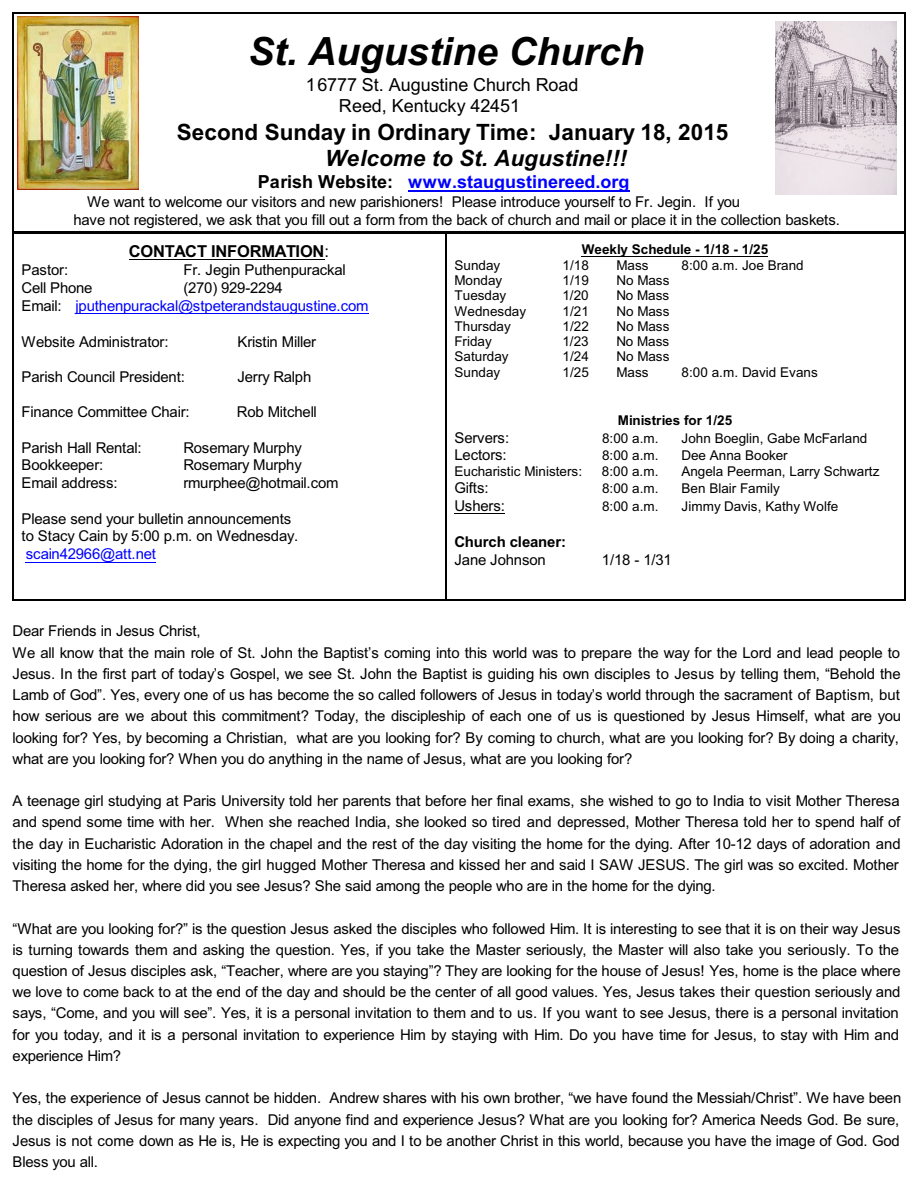
<style>
.page{position:relative;width:918px;height:1188px;background:#fff}
.page>*{position:absolute;margin:0;border:0;box-sizing:border-box;transform-origin:0 0}
.t1{font:italic 700 39px "Arial";letter-spacing:-.005em;color:#000}
.t2{font:700 22.5px "Arial";color:#000}
.t3{font:italic 700 22.5px "Arial";color:#000}
.t4{font:18px/20.7px "Arial";letter-spacing:-.005em;color:#000}
.t5{font:700 18px "Arial";color:#00f}
.t6{font:700 16.5px "Arial";letter-spacing:-.01em;color:#000}
.t7{font:15px/21.3px "Arial";letter-spacing:-.015em;color:#000}
.t8{font:15px/17.7px "Arial";letter-spacing:-.015em;color:#00f}
.t9{font:700 15px "Arial";letter-spacing:-.015em;color:#000}
.t10{font:13.5px "Arial";color:#000}
.t11{font:700 13.5px "Arial";color:#000}
.s1{color:#000}
.s2{font-weight:400}
</style>
<div class="page">
<hr style="left:13px;top:13px;width:1px;height:219px;background:#000">
<hr style="left:904px;top:13px;width:1px;height:219px;background:#000">
<hr style="left:13px;top:13px;width:892px;height:1px;background:#000">
<hr style="left:13px;top:231px;width:892px;height:1px;background:#000">
<hr style="left:13px;top:232px;width:1px;height:368px;background:#000">
<hr style="left:13px;top:232px;width:432px;height:1px;background:#000">
<hr style="left:13px;top:599px;width:432px;height:1px;background:#000">
<hr style="left:445px;top:232px;width:1px;height:368px;background:#000">
<hr style="left:904px;top:232px;width:1px;height:368px;background:#000">
<hr style="left:445px;top:232px;width:460px;height:1px;background:#000">
<hr style="left:445px;top:599px;width:460px;height:1px;background:#000">
<hr style="left:408px;top:191px;width:222px;height:1px;background:#00f">
<hr style="left:129px;top:259px;width:195px;height:1px;background:#000">
<hr style="left:76px;top:313px;width:293px;height:1px;background:#00f">
<hr style="left:26px;top:562px;width:130px;height:1px;background:#00f">
<hr style="left:582px;top:256px;width:186px;height:1px;background:#000">
<hr style="left:454px;top:513px;width:51px;height:1px;background:#000">
<img style="left:18px;top:16px;width:121px;height:173px">
<img style="left:775px;top:21px;width:121px;height:173px">
<h1 class="t1" style="left:248px;top:36px;width:398px">St. Augustine Church</h1>
<p class="t4" style="left:339px;top:76px;width:241px;text-indent:-33px">16777 St. Augustine Church Road<br>Reed, Kentucky 42451</p>
<h2 class="t2" style="left:177px;top:123px;width:553px">Second Sunday in Ordinary Time: January 18, 2015</h2>
<h2 class="t3" style="left:325px;top:149px;width:303px">Welcome to St. Augustine!!!</h2>
<p class="t5" style="left:258px;top:175px;width:373px"><span class="s1">Parish Website:</span> www.staugustinereed.org</p>
<p class="t7" style="left:73px;top:194px;width:768px;line-height:17.7px;text-indent:14px">We want to welcome our visitors and new parishioners! Please introduce yourself to Fr. Jegin. If you<br>have not registered, we ask that you fill out a form from the back of church and mail or place it in the collection baskets.</p>
<p class="t6" style="left:129px;top:245px;width:202px">CONTACT INFORMATION<span class="s2">:</span></p>
<p class="t11" style="left:582px;top:244px;width:188px">Weekly Schedule - 1/18 - 1/25</p>
<p class="t7" style="left:22px;top:261px;width:48px">Pastor:</p>
<p class="t7" style="left:184px;top:261px;width:164px">Fr. Jegin Puthenpurackal</p>
<p class="t7" style="left:22px;top:279px;width:73px">Cell Phone</p>
<p class="t8" style="left:22px;top:280px;width:349px;text-indent:162px"><span class="s1">(270) 929-2294<br>Email:</span> jputhenpurackal@stpeterandstaugustine.com</p>
<p class="t7" style="left:22px;top:332px;width:148px">Website Administrator:</p>
<p class="t7" style="left:237px;top:332px;width:80px">Kristin Miller</p>
<p class="t7" style="left:22px;top:367px;width:165px">Parish Council President:</p>
<p class="t7" style="left:237px;top:367px;width:75px">Jerry Ralph</p>
<p class="t7" style="left:22px;top:403px;width:169px">Finance Committee Chair:</p>
<p class="t7" style="left:237px;top:403px;width:81px">Rob Mitchell</p>
<p class="t7" style="left:22px;top:438px;width:121px">Parish Hall Rental:</p>
<p class="t7" style="left:184px;top:438px;width:120px">Rosemary Murphy</p>
<p class="t7" style="left:22px;top:456px;width:83px">Bookkeeper:</p>
<p class="t7" style="left:183px;top:456px;width:120px">Rosemary Murphy</p>
<p class="t7" style="left:22px;top:474px;width:98px">Email address:</p>
<p class="t7" style="left:184px;top:474px;width:157px">rmurphee@hotmail.com</p>
<p class="t7" style="left:22px;top:511px;width:278px;line-height:17.7px">Please send your bulletin announcements to Stacy Cain by 5:00 p.m. on Wednesday.</p>
<p class="t8" style="left:26px;top:546px;width:132px">scain42966@att.net</p>
<p class="t10" style="left:454px;top:260px;width:47px">Sunday</p>
<p class="t10" style="left:562px;top:260px;width:28px">1/18</p>
<p class="t10" style="left:616px;top:260px;width:34px">Mass</p>
<p class="t10" style="left:682px;top:260px;width:124px">8:00 a.m. Joe Brand</p>
<p class="t10" style="left:454px;top:275px;width:49px">Monday</p>
<p class="t10" style="left:562px;top:275px;width:28px">1/19</p>
<p class="t10" style="left:616px;top:275px;width:54px">No Mass</p>
<p class="t10" style="left:454px;top:290px;width:53px">Tuesday</p>
<p class="t10" style="left:562px;top:290px;width:28px">1/20</p>
<p class="t10" style="left:616px;top:290px;width:54px">No Mass</p>
<p class="t10" style="left:454px;top:306px;width:73px">Wednesday</p>
<p class="t10" style="left:563px;top:306px;width:28px">1/21</p>
<p class="t10" style="left:617px;top:306px;width:54px">No Mass</p>
<p class="t10" style="left:454px;top:321px;width:58px">Thursday</p>
<p class="t10" style="left:562px;top:321px;width:28px">1/22</p>
<p class="t10" style="left:616px;top:321px;width:54px">No Mass</p>
<p class="t10" style="left:454px;top:336px;width:39px">Friday</p>
<p class="t10" style="left:562px;top:336px;width:28px">1/23</p>
<p class="t10" style="left:616px;top:336px;width:54px">No Mass</p>
<p class="t10" style="left:454px;top:352px;width:56px">Saturday</p>
<p class="t10" style="left:562px;top:352px;width:28px">1/24</p>
<p class="t10" style="left:616px;top:352px;width:54px">No Mass</p>
<p class="t10" style="left:454px;top:367px;width:47px">Sunday</p>
<p class="t10" style="left:562px;top:367px;width:28px">1/25</p>
<p class="t10" style="left:616px;top:367px;width:34px">Mass</p>
<p class="t10" style="left:682px;top:367px;width:138px">8:00 a.m. David Evans</p>
<p class="t11" style="left:618px;top:415px;width:116px">Ministries for 1/25</p>
<p class="t7" style="left:454px;top:428px;width:56px">Servers:</p>
<p class="t10" style="left:602px;top:433px;width:58px">8:00 a.m.</p>
<p class="t10" style="left:682px;top:433px;width:187px">John Boeglin, Gabe McFarland</p>
<p class="t7" style="left:454px;top:446px;width:54px">Lectors:</p>
<p class="t10" style="left:602px;top:451px;width:58px">8:00 a.m.</p>
<p class="t10" style="left:682px;top:451px;width:108px">Dee Anna Booker</p>
<p class="t10" style="left:454px;top:466px;width:129px">Eucharistic Ministers:</p>
<p class="t10" style="left:602px;top:466px;width:58px">8:00 a.m.</p>
<p class="t10" style="left:681px;top:466px;width:200px">Angela Peerman, Larry Schwartz</p>
<p class="t7" style="left:454px;top:479px;width:36px">Gifts:</p>
<p class="t10" style="left:602px;top:484px;width:58px">8:00 a.m.</p>
<p class="t10" style="left:682px;top:484px;width:100px">Ben Blair Family</p>
<p class="t7" style="left:454px;top:497px;width:52px">Ushers:</p>
<p class="t10" style="left:602px;top:501px;width:58px">8:00 a.m.</p>
<p class="t10" style="left:682px;top:501px;width:158px">Jimmy Davis, Kathy Wolfe</p>
<p class="t9" style="left:454px;top:536px;width:113px">Church cleaner:</p>
<p class="t7" style="left:454px;top:551px;width:93px">Jane Johnson</p>
<p class="t7" style="left:602px;top:551px;width:72px">1/18 - 1/31</p>
<p class="t7" style="left:13px;top:622px;width:890px">Dear Friends in Jesus Christ,<br>We all know that the main role of St. John the Baptist’s coming into this world was to prepare the way for the Lord and lead people to Jesus. In the first part of today’s Gospel, we see St. John the Baptist is guiding his own disciples to Jesus by telling them, “Behold the Lamb of God”. Yes, every one of us has become the so called followers of Jesus in today’s world through the sacrament of Baptism, but how serious are we about this commitment? Today, the discipleship of each one of us is questioned by Jesus Himself, what are you looking for? Yes, by becoming a Christian, what are you looking for? By coming to church, what are you looking for? By doing a charity, what are you looking for? When you do anything in the name of Jesus, what are you looking for?</p>
<p class="t7" style="left:13px;top:792px;width:890px;text-align:justify">A teenage girl studying at Paris University told her parents that before her final exams, she wished to go to India to visit Mother Theresa and spend some time with her. When she reached India, she looked so tired and depressed, Mother Theresa told her to spend half of the day in Eucharistic Adoration in the chapel and the rest of the day visiting the home for the dying. After 10-12 days of adoration and visiting the home for the dying, the girl hugged Mother Theresa and kissed her and said I SAW JESUS. The girl was so excited. Mother Theresa asked her, where did you see Jesus? She said among the people who are in the home for the dying.</p>
<p class="t7" style="left:13px;top:919px;width:890px;text-align:justify">“What are you looking for?” is the question Jesus asked the disciples who followed Him. It is interesting to see that it is on their way Jesus is turning towards them and asking the question. Yes, if you take the Master seriously, the Master will also take you seriously. To the question of Jesus disciples ask, “Teacher, where are you staying”? They are looking for the house of Jesus! Yes, home is the place where we love to come back to at the end of the day and should be the center of all good values. Yes, Jesus takes their question seriously and says, “Come, and you will see”. Yes, it is a personal invitation to them and to us. If you want to see Jesus, there is a personal invitation for you today, and it is a personal invitation to experience Him by staying with Him. Do you have time for Jesus, to stay with Him and experience Him?</p>
<p class="t7" style="left:13px;top:1089px;width:890px">Yes, the experience of Jesus cannot be hidden. Andrew shares with his own brother, “we have found the Messiah/Christ”. We have been the disciples of Jesus for many years. Did anyone find and experience Jesus? What are you looking for? America Needs God. Be sure, Jesus is not come down as He is, He is expecting you and I to be another Christ in this world, because you have the image of God. God Bless you all.</p>
</div>
